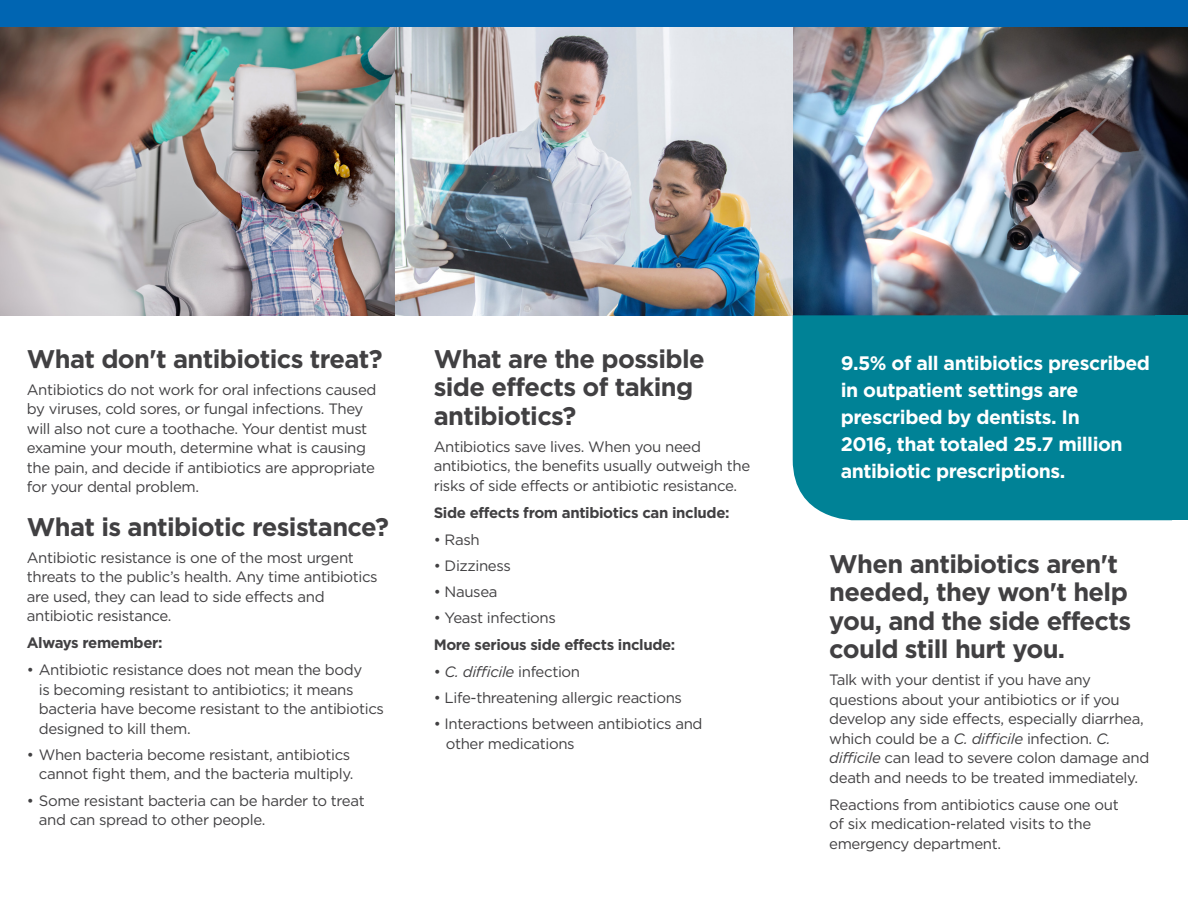
<style>
.page{position:relative;width:1188px;height:918px;background:#fff}
.page>*{position:absolute;margin:0;border:0;box-sizing:border-box;transform-origin:0 0}
.t1{font:700 25.5px/28.5px "Gotham";letter-spacing:-.025em;color:#414042}
.t2{font:700 19.5px/27px "Gotham";letter-spacing:-.025em;color:#fff}
.t3{font:15px/19.5px "Gotham";letter-spacing:-.025em;color:#414042}
.t4{font:700 15px "Gotham";letter-spacing:-.025em;color:#414042}
.t5{font:italic 15px "Gotham";letter-spacing:-.025em;color:#414042}
.s1{font-style:normal}
.s2{font-style:italic}
</style>
<div class="page">
<div style="left:0;top:0;width:1188px;height:27px;background:#0065b2"></div>
<img style="left:0;top:27px;width:1188px;height:288px">
<div style="left:793px;top:315px;width:362px;height:205px;background:#008296"></div>
<div style="left:1155px;top:315px;width:33px;height:205px;background:#008296"></div>
<h2 class="t1" style="left:27px;top:344px;width:357px">What don't antibiotics treat?</h2>
<p class="t3" style="left:27px;top:379px;width:351px">Antibiotics do not work for oral infections caused by viruses, cold sores, or fungal infections. They will also not cure a toothache. Your dentist must examine your mouth, determine what is causing the pain, and decide if antibiotics are appropriate for your dental problem.</p>
<h2 class="t1" style="left:27px;top:512px;width:364px">What is antibiotic resistance?</h2>
<p class="t3" style="left:27px;top:547px;width:352px">Antibiotic resistance is one of the most urgent threats to the public’s health. Any time antibiotics are used, they can lead to side effects and antibiotic resistance.</p>
<h3 class="t4" style="left:27px;top:634px;width:137px">Always remember:</h3>
<p class="t3" style="left:39px;top:660px;width:347px;text-indent:-12px">• Antibiotic resistance does not mean the body<br>is becoming resistant to antibiotics; it means bacteria have become resistant to the antibiotics designed to kill them.</p>
<p class="t3" style="left:27px;top:745px;width:328px;text-align:right">• When bacteria become resistant, antibiotics cannot fight them, and the bacteria multiply.</p>
<p class="t3" style="left:39px;top:790px;width:327px;text-indent:-12px">• Some resistant bacteria can be harder to treat and can spread to other people.</p>
<h2 class="t1" style="left:434px;top:344px;width:273px">What are the possible side effects of taking antibiotics?</h2>
<p class="t3" style="left:434px;top:436px;width:318px">Antibiotics save lives. When you need antibiotics, the benefits usually outweigh the risks of side effects or antibiotic resistance.</p>
<h3 class="t4" style="left:434px;top:504px;width:297px">Side effects from antibiotics can include:</h3>
<p class="t3" style="left:434px;top:529px;width:48px">• Rash</p>
<p class="t3" style="left:434px;top:556px;width:79px">• Dizziness</p>
<p class="t3" style="left:434px;top:582px;width:65px">• Nausea</p>
<p class="t3" style="left:434px;top:608px;width:124px">• Yeast infections</p>
<h3 class="t4" style="left:434px;top:636px;width:243px">More serious side effects include:</h3>
<p class="t5" style="left:434px;top:663px;width:148px"><span class="s1">•</span> C. difficile <span class="s1">infection</span></p>
<p class="t3" style="left:434px;top:688px;width:250px">• Life-threatening allergic reactions</p>
<p class="t3" style="left:446px;top:714px;width:258px;text-indent:-12px">• Interactions between antibiotics and other medications</p>
<p class="t2" style="left:841px;top:350px;width:311px">9.5% of all antibiotics prescribed in outpatient settings are prescribed by dentists. In<br>2016, that totaled 25.7 million antibiotic prescriptions.</p>
<h2 class="t1" style="left:829px;top:549px;width:304px">When antibiotics aren't needed, they won't help you, and the side effects could still hurt you.</h2>
<p class="t3" style="left:829px;top:670px;width:322px">Talk with your dentist if you have any questions about your antibiotics or if you develop any side effects, especially diarrhea, which could be a <span class="s2">C. difficile</span> infection. <span class="s2">C. difficile</span> can lead to severe colon damage and death and needs to be treated immediately.</p>
<p class="t3" style="left:829px;top:795px;width:291px">Reactions from antibiotics cause one out of six medication-related visits to the emergency department.</p>
</div>
